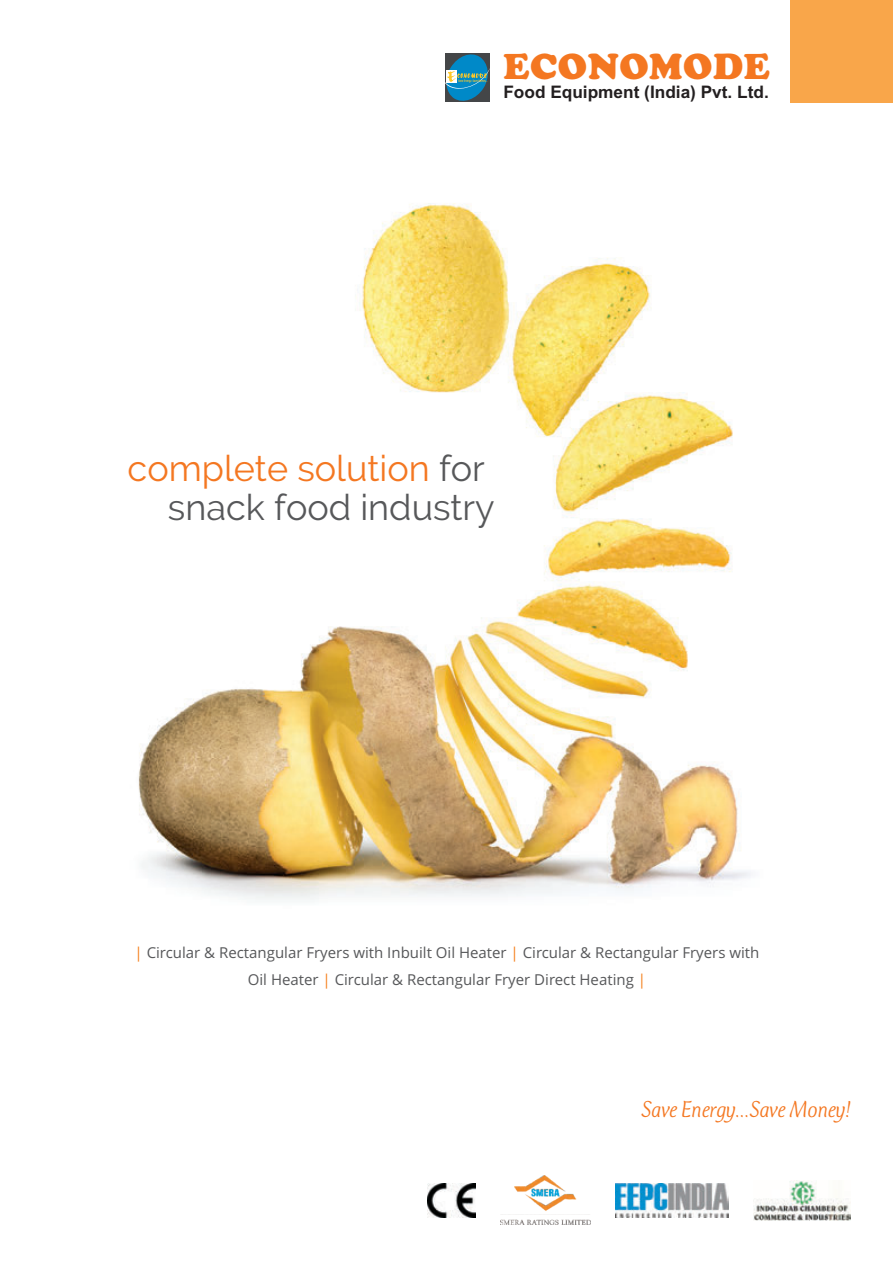
<style>
.page{position:relative;width:893px;height:1263px;background:#fff}
.page>*{position:absolute;margin:0;border:0;box-sizing:border-box;transform-origin:0 0}
.t1{font:900 37.65px "Cooper";letter-spacing:.02em;color:#f47721}
.t2{font:36px/38.1px "Raleway";color:#57585a;text-align:right}
.t3{font:italic 24px "Mercurius";color:#f47721}
.t4{font:700 17.25px "Arial";color:#231f20}
.t5{font:15px/26.5px "Open Sans";color:#57585a}
.s1{color:#f47721}
.s2{color:#f58220}
</style>
<div class="page">
<img style="left:138px;top:203px;width:613px;height:697px">
<svg style="left:445px;top:53px;width:45px;height:49px;background:#357e98"></svg>
<div style="left:791px;top:0;width:102px;height:102px;background:#f9a64a"></div>
<img style="left:501px;top:1176px;width:90px;height:49px">
<img style="left:427px;top:1183px;width:49px;height:34px">
<img style="left:616px;top:1183px;width:113px;height:34px">
<img style="left:754px;top:1180px;width:96px;height:40px">
<h1 class="t1" style="left:503px;top:54px;width:268px">ECONOMODE</h1>
<p class="t4" style="left:503px;top:86px;width:267px">Food Equipment (India) Pvt. Ltd.</p>
<h2 class="t2" style="left:128px;top:450px;width:369px"><span class="s1">complete solution</span> for snack food industry</h2>
<p class="t5" style="left:323px;top:941px;width:438px;text-indent:-188px"><span class="s2">|</span> Circular &amp; Rectangular Fryers with Inbuilt Oil Heater <span class="s2">|</span> Circular &amp; Rectangular Fryers with <span class="s2">|</span></p>
<p class="t5" style="left:248px;top:968px;width:400px">Oil Heater Circular &amp; Rectangular Fryer Direct Heating <span class="s2">|</span></p>
<h3 class="t3" style="left:642px;top:1098px;width:211px">Save Energy...Save Money!</h3>
</div>
